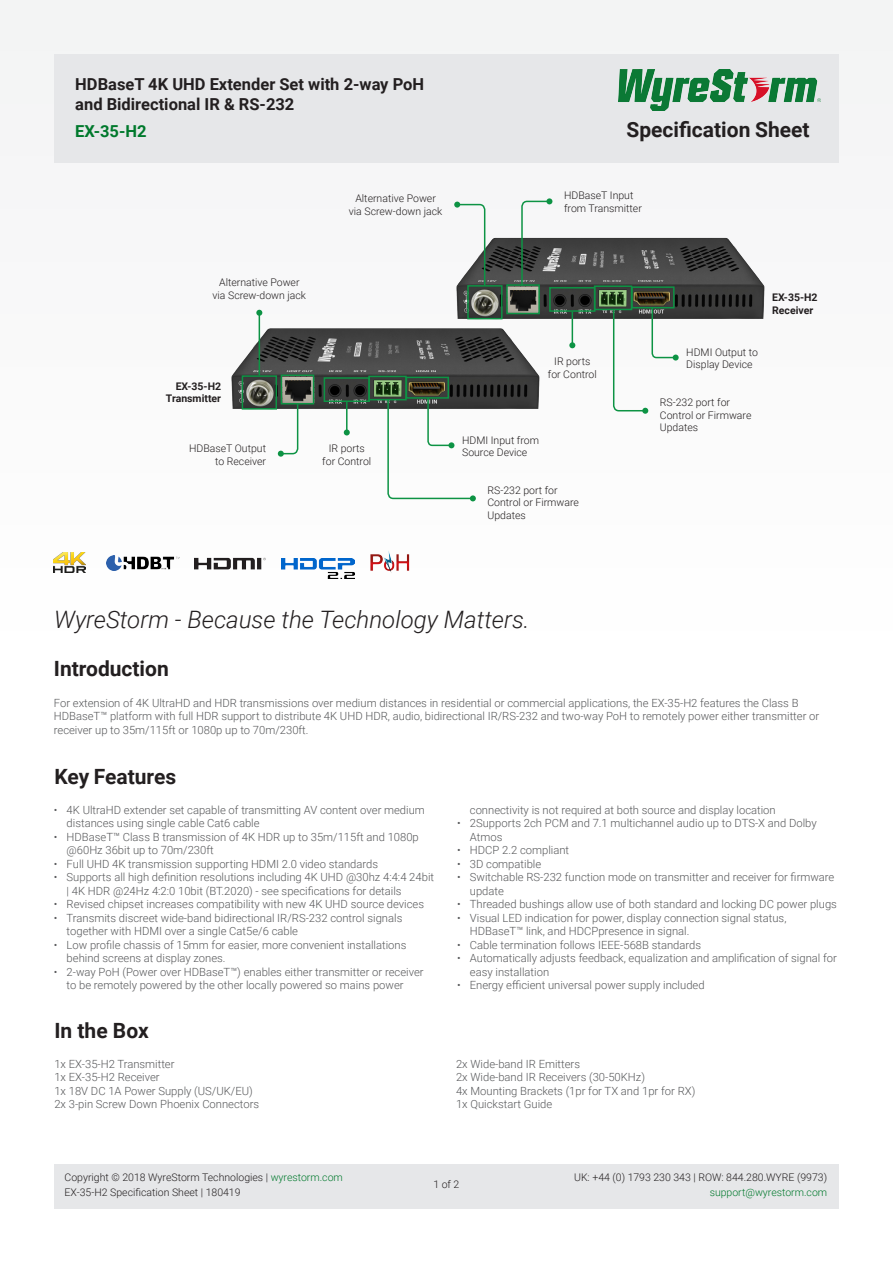
<style>
.page{position:relative;width:893px;height:1263px;background:#fff}
.page>*{position:absolute;margin:0;border:0;box-sizing:border-box;transform-origin:0 0}
.t1{font:italic 300 24px "Roboto";color:#231f20}
.t2{font:700 21px "Roboto";color:#231f20}
.t3{font:700 16.5px "Roboto";color:#231f20}
.t4{font:700 16.5px "Roboto";color:#00792c}
.t5{font:300 11.25px/13.5px "Roboto";color:#57585a}
.t6{font:300 10.5px/12.6px "Roboto";color:#231f20}
.t7{font:700 10.5px "Roboto";color:#231f20}
.t8{font:300 10.5px "Roboto";color:#00792c}
.s1{color:#00792c}
</style>
<div class="page">
<div style="left:0;top:0;width:893px;height:659px;background:#fafafa"></div>
<img style="left:231px;top:329px;width:309px;height:81px">
<div style="left:54px;top:1164px;width:785px;height:45px;background:#e6e7e9"></div>
<div style="left:54px;top:54px;width:785px;height:108px;background:#e6e7e9"></div>
<img style="left:618px;top:70px;width:203px;height:40px">
<img style="left:195px;top:557px;width:71px;height:13px">
<img style="left:107px;top:555px;width:72px;height:16px">
<img style="left:370px;top:551px;width:40px;height:22px">
<img style="left:282px;top:558px;width:72px;height:21px">
<img style="left:54px;top:553px;width:31px;height:20px">
<svg style="left:278px;top:403px;width:21px;height:54px"></svg>
<hr style="left:346px;top:402px;width:2px;height:30px;background:#0d9344">
<svg style="left:344px;top:429px;width:6px;height:6px"></svg>
<hr style="left:259px;top:313px;width:1px;height:62px;background:#0d9344">
<svg style="left:256px;top:310px;width:6px;height:6px"></svg>
<svg style="left:387px;top:396px;width:89px;height:105px"></svg>
<img style="left:456px;top:237px;width:309px;height:82px">
<div style="left:506px;top:284px;width:34px;height:30px;border:2px solid #0d9344"></div>
<div style="left:281px;top:374px;width:33px;height:30px;border:2px solid #0d9344"></div>
<svg style="left:454px;top:202px;width:32px;height:85px"></svg>
<svg style="left:520px;top:198px;width:32px;height:89px"></svg>
<hr style="left:572px;top:312px;width:1px;height:33px;background:#0d9344">
<svg style="left:569px;top:342px;width:6px;height:6px"></svg>
<div style="left:549px;top:287px;width:46px;height:25px;border:2px solid #0d9344"></div>
<div style="left:324px;top:377px;width:46px;height:25px;border:2px solid #0d9344"></div>
<div style="left:467px;top:285px;width:36px;height:34px;border:2px solid #0d9344"></div>
<div style="left:242px;top:375px;width:35px;height:35px;border:2px solid #0d9344"></div>
<div style="left:594px;top:285px;width:38px;height:25px;border:2px solid #0d9344"></div>
<div style="left:368px;top:376px;width:39px;height:24px;border:2px solid #0d9344"></div>
<svg style="left:612px;top:306px;width:67px;height:108px"></svg>
<div style="left:631px;top:286px;width:44px;height:22px;border:2px solid #0d9344"></div>
<div style="left:406px;top:377px;width:43px;height:22px;border:2px solid #0d9344"></div>
<p class="t3" style="left:75px;top:73px;width:350px">HDBaseT 4K UHD Extender Set with 2-way PoH</p>
<p class="t3" style="left:75px;top:92px;width:221px">and Bidirectional IR &amp; RS-232</p>
<p class="t4" style="left:75px;top:120px;width:73px">EX-35-H2</p>
<p class="t2" style="left:627px;top:115px;width:185px">Specification Sheet</p>
<p class="t6" style="left:349px;top:192px;width:95px;text-align:center">Alternative Power via Screw-down jack</p>
<p class="t6" style="left:564px;top:189px;width:71px">HDBaseT Input</p>
<p class="t6" style="left:564px;top:201px;width:79px">from Transmitter</p>
<p class="t6" style="left:213px;top:276px;width:95px;text-align:center">Alternative Power via Screw-down jack</p>
<p class="t7" style="left:176px;top:378px;width:47px">EX-35-H2</p>
<p class="t7" style="left:166px;top:391px;width:57px">Transmitter</p>
<p class="t6" style="left:189px;top:442px;width:78px">HDBaseT Output</p>
<p class="t6" style="left:215px;top:454px;width:52px">to Receiver</p>
<p class="t6" style="left:329px;top:442px;width:38px">IR ports</p>
<p class="t6" style="left:322px;top:454px;width:50px">for Control</p>
<p class="t6" style="left:554px;top:355px;width:38px">IR ports</p>
<p class="t6" style="left:548px;top:367px;width:50px">for Control</p>
<p class="t6" style="left:462px;top:433px;width:78px">HDMI Input from<br>Source Device</p>
<p class="t6" style="left:487px;top:483px;width:93px">RS-232 port for<br>Control or Firmware<br>Updates</p>
<p class="t6" style="left:686px;top:345px;width:73px">HDMI Output to<br>Display Device</p>
<p class="t6" style="left:660px;top:395px;width:93px">RS-232 port for<br>Control or Firmware<br>Updates</p>
<p class="t7" style="left:772px;top:290px;width:47px">EX-35-H2</p>
<p class="t7" style="left:772px;top:303px;width:43px">Receiver</p>
<p class="t1" style="left:54px;top:603px;width:477px">WyreStorm - Because the Technology Matters.</p>
<p class="t2" style="left:54px;top:654px;width:116px">Introduction</p>
<p class="t5" style="left:54px;top:696px;width:767px">For extension of 4K UltraHD and HDR transmissions over medium distances in residential or commercial applications, the EX-35-H2 features the Class B<br>HDBaseT™ platform with full HDR support to distribute 4K UHD HDR, audio, bidirectional IR/RS-232 and two-way PoH to remotely power either transmitter or receiver up to 35m/115ft or 1080p up to 70m/230ft.</p>
<p class="t2" style="left:54px;top:762px;width:123px">Key Features</p>
<p class="t5" style="left:67px;top:802px;width:360px;text-indent:-13px">• 4K UltraHD extender set capable of transmitting AV content over medium distances using single cable Cat6 cable</p>
<p class="t5" style="left:67px;top:829px;width:354px;text-indent:-13px">• HDBaseT™ Class B transmission of 4K HDR up to 35m/115ft and 1080p @60Hz 36bit up to 70m/230ft</p>
<p class="t5" style="left:54px;top:856px;width:326px">• Full UHD 4K transmission supporting HDMI 2.0 video standards</p>
<p class="t5" style="left:67px;top:870px;width:369px;text-indent:-13px">• Supports all high definition resolutions including 4K UHD @30hz 4:4:4 24bit | 4K HDR @24Hz 4:2:0 10bit (BT.2020) - see specifications for details</p>
<p class="t5" style="left:54px;top:897px;width:372px">• Revised chipset increases compatibility with new 4K UHD source devices</p>
<p class="t5" style="left:67px;top:910px;width:337px;text-indent:-13px">• Transmits discreet wide-band bidirectional IR/RS-232 control signals together with HDMI over a single Cat5e/6 cable</p>
<p class="t5" style="left:67px;top:937px;width:341px;text-indent:-13px">• Low profile chassis of 15mm for easier, more convenient installations behind screens at display zones.</p>
<p class="t5" style="left:67px;top:964px;width:359px;text-indent:-13px">• 2-way PoH (Power over HDBaseT™) enables either transmitter or receiver to be remotely powered by the other locally powered so mains power</p>
<p class="t2" style="left:54px;top:1016px;width:96px">In the Box</p>
<p class="t5" style="left:54px;top:1056px;width:122px">1x EX-35-H2 Transmitter</p>
<p class="t5" style="left:54px;top:1070px;width:107px">1x EX-35-H2 Receiver</p>
<p class="t5" style="left:54px;top:1083px;width:200px">1x 18V DC 1A Power Supply (US/UK/EU)</p>
<p class="t5" style="left:54px;top:1097px;width:206px">2x 3-pin Screw Down Phoenix Connectors</p>
<p class="t5" style="left:470px;top:802px;width:307px">connectivity is not required at both source and display location</p>
<p class="t5" style="left:470px;top:816px;width:348px;text-indent:-13px">• 2Supports 2ch PCM and 7.1 multichannel audio up to DTS-X and Dolby<br>Atmos</p>
<p class="t5" style="left:457px;top:843px;width:114px">• HDCP 2.2 compliant</p>
<p class="t5" style="left:457px;top:856px;width:86px">• 3D compatible</p>
<p class="t5" style="left:470px;top:870px;width:366px;text-indent:-13px">• Switchable RS-232 function mode on transmitter and receiver for firmware update</p>
<p class="t5" style="left:457px;top:897px;width:381px">• Threaded bushings allow use of both standard and locking DC power plugs</p>
<p class="t5" style="left:470px;top:910px;width:318px;text-indent:-13px">• Visual LED indication for power, display connection signal status,<br>HDBaseT™ link, and HDCPpresence in signal.</p>
<p class="t5" style="left:457px;top:937px;width:246px">• Cable termination follows IEEE-568B standards</p>
<p class="t5" style="left:470px;top:951px;width:369px;text-indent:-13px">• Automatically adjusts feedback, equalization and amplification of signal for easy installation</p>
<p class="t5" style="left:457px;top:978px;width:249px">• Energy efficient universal power supply included</p>
<p class="t5" style="left:456px;top:1056px;width:126px">2x Wide-band IR Emitters</p>
<p class="t5" style="left:456px;top:1070px;width:191px">2x Wide-band IR Receivers (30-50KHz)</p>
<p class="t5" style="left:456px;top:1083px;width:241px">4x Mounting Brackets (1pr for TX and 1pr for RX)</p>
<p class="t5" style="left:456px;top:1097px;width:98px">1x Quickstart Guide</p>
<p class="t6" style="left:65px;top:1170px;width:280px">Copyright © 2018 WyreStorm Technologies | <span class="s1">wyrestorm.com</span></p>
<p class="t6" style="left:65px;top:1185px;width:177px">EX-35-H2 Specification Sheet | 180419</p>
<p class="t6" style="left:433px;top:1178px;width:27px">1 of 2</p>
<p class="t6" style="left:574px;top:1170px;width:255px">UK: +44 (0) 1793 230 343 | ROW: 844.280.WYRE (9973)</p>
<p class="t8" style="left:710px;top:1185px;width:119px">support@wyrestorm.com</p>
</div>
